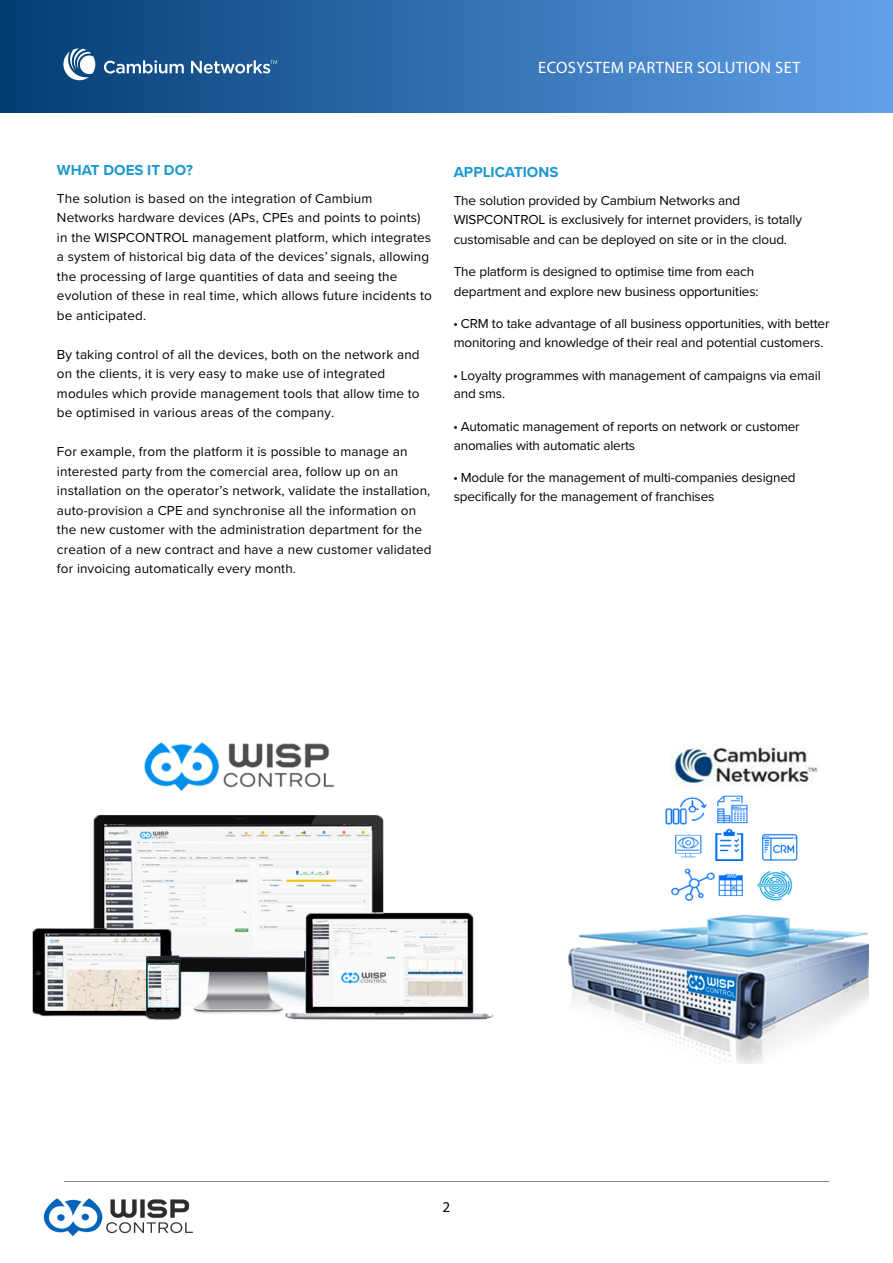
<style>
.page{position:relative;width:893px;height:1263px;background:#fff}
.page>*{position:absolute;margin:0;border:0;box-sizing:border-box;transform-origin:0 0}
.t1{font:16.5px "Myriad Pro";letter-spacing:.02em;color:#fff}
.t2{font:700 15px "Proxima Nova";color:#1c98d1}
.t3{font:15px "Myriad Pro";color:#000}
.t4{font:13.5px/19.5px "Proxima Nova";letter-spacing:.01em;color:#000}
.t5{font:13.5px/19.5px "Proxima Nova";letter-spacing:-.01em;color:#000}
.s1{font-family:"Myriad Pro"}
</style>
<div class="page">
<hr style="left:64px;top:1181px;width:765px;height:1px;background:#000">
<div style="left:0;top:0;width:893px;height:113px;background:linear-gradient(to right,#023c73,#62a0eb)"></div>
<svg style="left:104px;top:60px;width:223px;height:24px;background:#3b6da0"></svg>
<svg style="left:53px;top:48px;width:42px;height:45px"></svg>
<img style="left:43px;top:1198px;width:150px;height:39px">
<img style="left:32px;top:742px;width:837px;height:322px">
<p class="t1" style="left:538px;top:57px;width:264px">ECOSYSTEM PARTNER SOLUTION SET</p>
<p class="t2" style="left:57px;top:158px;width:138px">WHAT DOES IT DO?</p>
<p class="t4" style="left:57px;top:188px;width:376px">The solution is based on the integration of Cambium Networks hardware devices (APs, CPEs and points to points) in the WISPCONTROL management platform, which integrates a system of historical big data of the devices’ signals, allowing the processing of large quantities of data and seeing the evolution of these in real time, which allows future incidents to be anticipated.</p>
<p class="t4" style="left:57px;top:344px;width:364px">By taking control of all the devices, both on the network and on the clients, it is very easy to make use of integrated modules which provide management tools that allow time to be optimised in various areas of the company.</p>
<p class="t4" style="left:57px;top:441px;width:376px">For example, from the platform it is possible to manage an interested party from the comercial area, follow up on an installation on the operator’s network, validate the installation, auto-provision a CPE and synchronise all the information on the new customer with the administration department for the creation of a new contract and have a new customer validated for invoicing automatically every month.</p>
<p class="t2" style="left:454px;top:161px;width:106px">APPLICATIONS</p>
<p class="t5" style="left:454px;top:190px;width:350px">The solution provided by Cambium Networks and<br>WISPCONTROL is exclusively for internet providers, is totally customisable and can be deployed on site or in the cloud.</p>
<p class="t5" style="left:454px;top:261px;width:306px">The platform is designed to optimise time from each department and explore new business opportunities:</p>
<p class="t5" style="left:454px;top:313px;width:377px"><span class="s1">•</span> CRM to take advantage of all business opportunities, with better monitoring and knowledge of their real and potential customers.</p>
<p class="t5" style="left:454px;top:365px;width:369px;line-height:18.9px"><span class="s1">•</span> Loyalty programmes with management of campaigns via email and sms.</p>
<p class="t5" style="left:454px;top:416px;width:348px;line-height:18.9px"><span class="s1">•</span> Automatic management of reports on network or customer anomalies with automatic alerts</p>
<p class="t5" style="left:454px;top:467px;width:343px;line-height:18.9px"><span class="s1">•</span> Module for the management of multi-companies designed specifically for the management of franchises</p>
<p class="t3" style="left:443px;top:1197px;width:9px">2</p>
</div>
